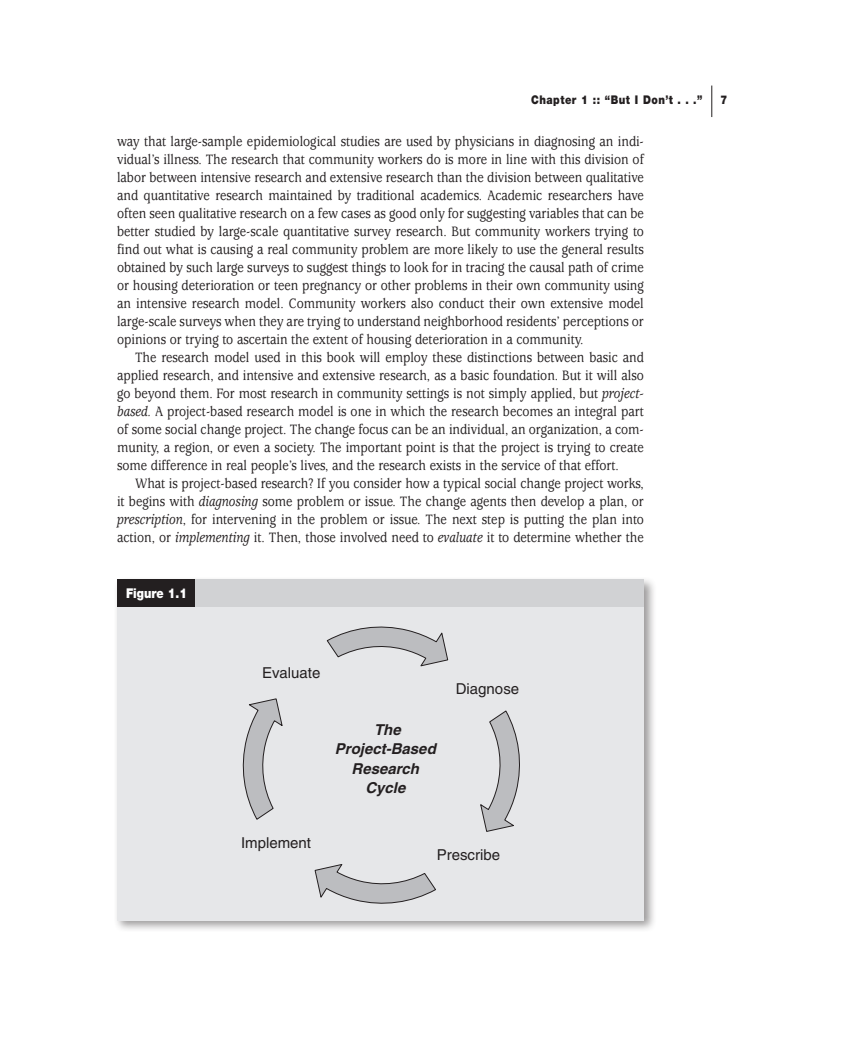
<style>
.page{position:relative;width:851px;height:1040px;background:#fff}
.page>*{position:absolute;margin:0;border:0;box-sizing:border-box;transform-origin:0 0}
.t1{font:500 15px/18px "Usherwood";color:#231f20;text-align:justify;scale:.85 1}
.t2{font:15px "Helvetica";color:#231f20}
.t3{font:italic 700 15px/19.5px "Helvetica";color:#231f20;text-align:center}
.Figure_Number___Capt{font:900 13.5px "Helvetica Neue";color:#fff;scale:.85 1}
.t4{font:900 12px "Helvetica Neue";letter-spacing:.05em;color:#231f20;scale:.85 1}
.s1{font-style:italic}
</style>
<div class="page">
<hr style="left:711px;top:86px;width:1px;height:31px;background:#231f20">
<div style="left:113px;top:576px;width:543px;height:356px;background:#231f20;opacity:.45"></div>
<div style="left:117px;top:580px;width:527px;height:340px;background:#e6e7e9"></div>
<svg style="left:326px;top:626px;width:122px;height:41px"></svg>
<svg style="left:480px;top:710px;width:40px;height:122px"></svg>
<svg style="left:242px;top:698px;width:41px;height:122px"></svg>
<svg style="left:314px;top:864px;width:122px;height:39px"></svg>
<div style="left:194px;top:580px;width:450px;height:27px;background:#d1d2d4"></div>
<div style="left:117px;top:580px;width:77px;height:27px;background:#231f20"></div>
<p class="t4" style="left:531px;top:92px;width:203px">Chapter 1 :: “But I Don’t . . .”</p>
<p class="t4" style="left:720px;top:92px;width:10px">7</p>
<p class="t1" style="left:117px;top:132px;width:621px">way that large-sample epidemiological studies are used by physicians in diagnosing an indi&shy;vidual’s illness. The research that community workers do is more in line with this division of labor between intensive research and extensive research than the division between qualitative and quantitative research maintained by traditional academics. Academic researchers have often seen qualitative research on a few cases as good only for suggesting variables that can be better studied by large-scale quantitative survey research. But community workers trying to find out what is causing a real community problem are more likely to use the general results obtained by such large surveys to suggest things to look for in tracing the causal path of crime or housing deterioration or teen pregnancy or other problems in their own community using an intensive research model. Community workers also conduct their own extensive model large-scale surveys when they are trying to understand neighborhood residents’ perceptions or opinions or trying to ascertain the extent of housing deterioration in a community.</p>
<p class="t1" style="left:117px;top:348px;width:621px;text-indent:18px">The research model used in this book will employ these distinctions between basic and applied research, and intensive and extensive research, as a basic foundation. But it will also go beyond them. For most research in community settings is not simply applied, but <span class="s1">project&shy;based.</span> A project-based research model is one in which the research becomes an integral part of some social change project. The change focus can be an individual, an organization, a com&shy;munity, a region, or even a society. The important point is that the project is trying to create some difference in real people’s lives, and the research exists in the service of that effort.</p>
<p class="t1" style="left:117px;top:474px;width:621px;text-indent:18px">What is project-based research? If you consider how a typical social change project works, it begins with <span class="s1">diagnosing</span> some problem or issue. The change agents then develop a plan, or <span class="s1">prescription</span>, for intervening in the problem or issue. The next step is putting the plan into action, or <span class="s1">implementing</span> it. Then, those involved need to <span class="s1">evaluate</span> it to determine whether the</p>
<p class="Figure_Number___Capt" style="left:126px;top:585px;width:73px">Figure 1.1</p>
<p class="t2" style="left:262px;top:664px;width:60px">Evaluate</p>
<p class="t3" style="left:335px;top:719px;width:102px">The<br>Project-Based<br>Research<br>Cycle</p>
<p class="t2" style="left:456px;top:680px;width:65px">Diagnose</p>
<p class="t2" style="left:241px;top:834px;width:72px">Implement</p>
<p class="t2" style="left:436px;top:846px;width:65px">Prescribe</p>
</div>
